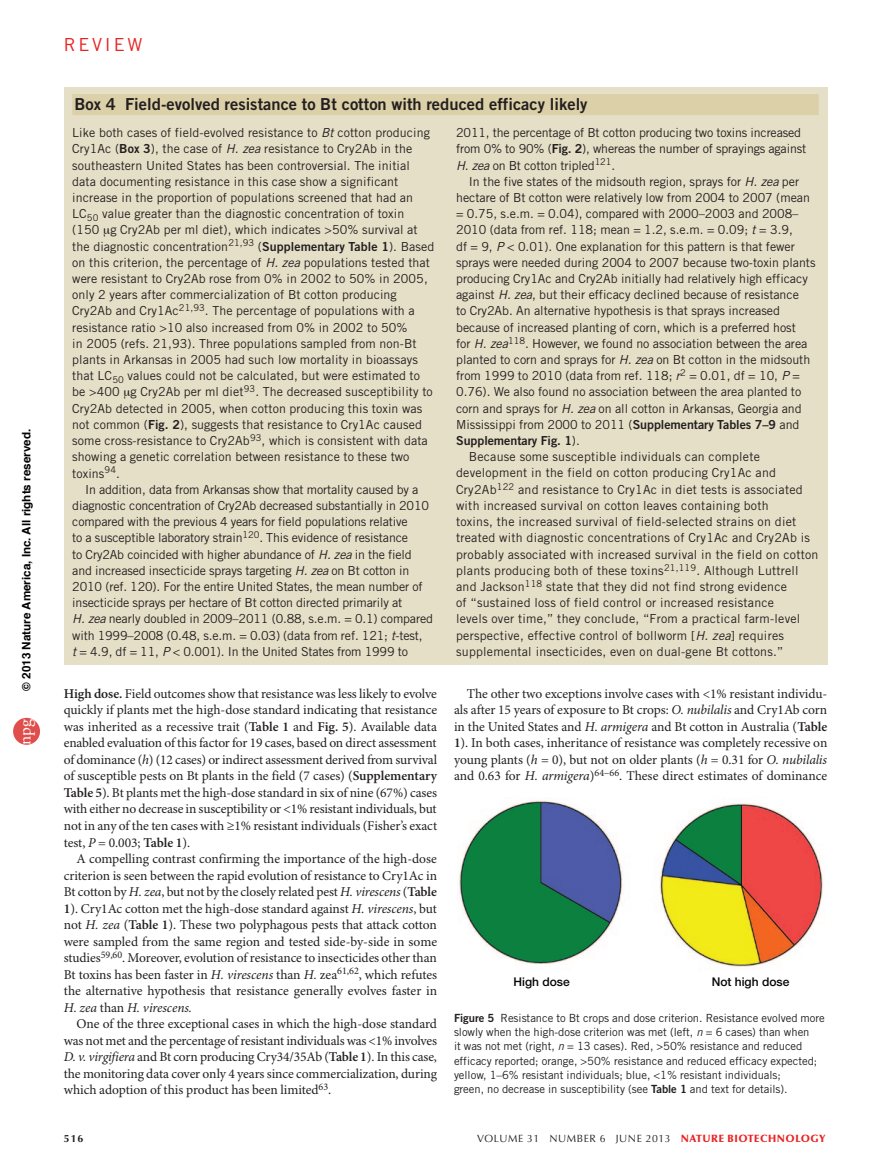
<style>
.page{position:relative;width:891px;height:1175px;background:#fff}
.page>*{position:absolute;margin:0;border:0;box-sizing:border-box;transform-origin:0 0}
.t1{font:18px "Trade Gothic LT Std";color:#ea2222}
.t2{font:17.4px "Adobe Garamond Pro";color:#fff}
.t3{font:16.5px "Trade Gothic LT Std Bd 2";color:#231f20}
.t4{font:13.5px/16.5px "Minion Pro";letter-spacing:-.005em;color:#231f20;text-align:justify}
.t5{font:12.45px/16.2px "Trade Gothic LT Std";letter-spacing:.005em;color:#231f20}
.t6{font:12.45px/16.2px "Trade Gothic LT Std";letter-spacing:-.015em;color:#231f20}
.t7{font:12.45px "Trade Gothic LT Std Bd 2";letter-spacing:-.005em;color:#231f20}
.t8{font:500 12px "Helvetica Neue LT Std";color:#040503}
.t9{font:700 11.7px "Helvetica";color:#000}
.t10{font:11.25px/14.2px "Trade Gothic LT Std";letter-spacing:-.005em;color:#231f20}
.t11{font:900 10.5px "Optima LT Std";letter-spacing:.05em;color:#ea2222}
.t12{font:10.5px "Optima LT Std";letter-spacing:.05em;color:#231f20}
.t13{font:700 10.5px "Optima LT Std";color:#231f20}
.s1{font-style:italic}
.s2{font-family:"Trade Gothic LT Std Bd 2"}
.s3{font-weight:600}
.s4{font-family:"Trade Gothic LT Std"}
.s5{font-weight:400;color:#231f20}
</style>
<div class="page">
<img style="left:459px;top:800px;width:364px;height:167px">
<div style="left:64px;top:87px;width:763px;height:578px;background:#e6dfc7"></div>
<div style="left:72px;top:94px;width:747px;height:21px;background:#dbd0a7"></div>
<div style="left:13px;top:718px;width:27px;height:26px;background:#df4e4a;border-radius:50%"></div>
<p class="t9" style="left:17px;top:690px;width:263px;rotate:-90deg">© 2013 Nature America, Inc. All rights reserved.</p>
<h2 class="t2" style="left:14px;top:744px;width:28px;rotate:-90deg">npg</h2>
<h1 class="t1" style="left:64px;top:34px;width:80px">review</h1>
<h3 class="t3" style="left:74px;top:94px;width:515px">Box 4 Field-evolved resistance to Bt cotton with reduced efficacy likely</h3>
<p class="t5" style="left:72px;top:124px;width:363px">Like both cases of field-evolved resistance to <span class="s1">Bt</span> cotton producing Cry1Ac (<span class="s2">Box 3</span>), the case of <span class="s1">H. zea</span> resistance to Cry2Ab in the southeastern United States has been controversial. The initial data documenting resistance in this case show a significant increase in the proportion of populations screened that had an LC<sub>50</sub> value greater than the diagnostic concentration of toxin (150 g Cry2Ab per ml diet), which indicates &gt;50% survival at the diagnostic concentration<sup>21,93</sup> (<span class="s2">Supplementary Table 1</span>). Based on this criterion, the percentage of <span class="s1">H. zea</span> populations tested that were resistant to Cry2Ab rose from 0% in 2002 to 50% in 2005, only 2 years after commercialization of Bt cotton producing Cry2Ab and Cry1Ac<sup>21,93</sup>. The percentage of populations with a resistance ratio &gt;10 also increased from 0% in 2002 to 50%<br>in 2005 (refs. 21,93). Three populations sampled from non-Bt plants in Arkansas in 2005 had such low mortality in bioassays that LC<sub>50</sub> values could not be calculated, but were estimated to be &gt;400 g Cry2Ab per ml diet<sup>93</sup>. The decreased susceptibility to Cry2Ab detected in 2005, when cotton producing this toxin was not common (<span class="s2">Fig. 2</span>), suggests that resistance to Cry1Ac caused some cross-resistance to Cry2Ab<sup>93</sup>, which is consistent with data showing a genetic correlation between resistance to these two toxins<sup>94</sup>.</p>
<p class="t6" style="left:72px;top:481px;width:362px;text-indent:13px">In addition, data from Arkansas show that mortality caused by a diagnostic concentration of Cry2Ab decreased substantially in 2010 compared with the previous 4 years for field populations relative<br>to a susceptible laboratory strain<sup>120</sup>. This evidence of resistance<br>to Cry2Ab coincided with higher abundance of <span class="s1">H. zea</span> in the field and increased insecticide sprays targeting <span class="s1">H. zea</span> on Bt cotton in 2010 (ref. 120). For the entire United States, the mean number of insecticide sprays per hectare of Bt cotton directed primarily at<br><span class="s1">H. zea</span> nearly doubled in 2009–2011 (0.88, s.e.m. = 0.1) compared with 1999–2008 (0.48, s.e.m. = 0.03) (data from ref. 121; <span class="s1">t</span>-test,<br><span class="s1">t</span> = 4.9, df = 11, <span class="s1">P</span> &lt; 0.001). In the United States from 1999 to</p>
<p class="t4" style="left:64px;top:686px;width:375px"><span class="s3">High dose.</span> Field outcomes show that resistance was less likely to evolve quickly if plants met the high-dose standard indicating that resistance was inherited as a recessive trait (<span class="s3">Table 1</span> and <span class="s3">Fig. 5</span>). Available data enabled evaluation of this factor for 19 cases, based on direct assessment of dominance (<span class="s1">h</span>) (12 cases) or indirect assessment derived from survival of susceptible pests on Bt plants in the field (7 cases) (<span class="s3">Supplementary Table 5</span>). Bt plants met the high-dose standard in six of nine (67%) cases with either no decrease in susceptibility or &lt;1% resistant individuals, but not in any of the ten cases with ≥1% resistant individuals (Fisher’s exact test, <span class="s1">P</span> = 0.003; <span class="s3">Table 1</span>).</p>
<p class="t4" style="left:64px;top:851px;width:375px;text-indent:13px">A compelling contrast confirming the importance of the high-dose criterion is seen between the rapid evolution of resistance to Cry1Ac in Bt cotton by <span class="s1">H. zea</span>, but not by the closely related pest <span class="s1">H. virescens</span> (<span class="s3">Table 1</span>). Cry1Ac cotton met the high-dose standard against <span class="s1">H. virescens</span>, but not <span class="s1">H. zea</span> (<span class="s3">Table 1</span>). These two polyphagous pests that attack cotton were sampled from the same region and tested side-by-side in some studies<sup>59,60</sup>. Moreover, evolution of resistance to insecticides other than Bt toxins has been faster in <span class="s1">H. virescens</span> than <span class="s1">H.</span> zea<sup>61,62</sup>, which refutes the alternative hypothesis that resistance generally evolves faster in <span class="s1">H. zea</span> than <span class="s1">H. virescens.</span></p>
<p class="t4" style="left:64px;top:1016px;width:375px;text-indent:13px">One of the three exceptional cases in which the high-dose standard was not met and the percentage of resistant individuals was &lt;1% involves <span class="s1">D. v. virgifiera</span> and Bt corn producing Cry34/35Ab (<span class="s3">Table 1</span>). In this case, the monitoring data cover only 4 years since commercialization, during which adoption of this product has been limited<sup>63</sup>.</p>
<p class="t6" style="left:456px;top:124px;width:352px">2011, the percentage of Bt cotton producing two toxins increased from 0% to 90% (<span class="s2">Fig. 2</span>), whereas the number of sprayings against<br><span class="s1">H. zea</span> on Bt cotton tripled<sup>121</sup>.</p>
<p class="t5" style="left:456px;top:173px;width:361px;text-indent:13px">In the five states of the midsouth region, sprays for <span class="s1">H. zea</span> per hectare of Bt cotton were relatively low from 2004 to 2007 (mean = 0.75, s.e.m. = 0.04), compared with 2000–2003 and 2008– 2010 (data from ref. 118; mean = 1.2, s.e.m. = 0.09; <span class="s1">t</span> = 3.9,<br>df = 9, <span class="s1">P</span> &lt; 0.01). One explanation for this pattern is that fewer sprays were needed during 2004 to 2007 because two-toxin plants producing Cry1Ac and Cry2Ab initially had relatively high efficacy against <span class="s1">H. zea</span>, but their efficacy declined because of resistance<br>to Cry2Ab. An alternative hypothesis is that sprays increased because of increased planting of corn, which is a preferred host<br>for <span class="s1">H. zea</span><sup>118</sup>. However, we found no association between the area planted to corn and sprays for <span class="s1">H. zea</span> on Bt cotton in the midsouth from 1999 to 2010 (data from ref. 118; <span class="s1">r</span><sup>2</sup> = 0.01, df = 10, <span class="s1">P</span> = 0.76). We also found no association between the area planted to corn and sprays for <span class="s1">H. zea</span> on all cotton in Arkansas, Georgia and Mississippi from 2000 to 2011 (<span class="s2">Supplementary Tables 7–9</span> and</p>
<p class="t7" style="left:456px;top:433px;width:125px">Supplementary Fig. 1<span class="s4">).</span></p>
<p class="t5" style="left:456px;top:448px;width:364px;text-indent:13px">Because some susceptible individuals can complete development in the field on cotton producing Cry1Ac and Cry2Ab<sup>122</sup> and resistance to Cry1Ac in diet tests is associated with increased survival on cotton leaves containing both<br>toxins, the increased survival of field-selected strains on diet treated with diagnostic concentrations of Cry1Ac and Cry2Ab is probably associated with increased survival in the field on cotton plants producing both of these toxins<sup>21,119</sup>. Although Luttrell and Jackson<sup>118</sup> state that they did not find strong evidence<br>of “sustained loss of field control or increased resistance<br>levels over time,” they conclude, “From a practical farm-level perspective, effective control of bollworm [<span class="s1">H. zea</span>] requires supplemental insecticides, even on dual-gene Bt cottons.”</p>
<p class="t4" style="left:454px;top:686px;width:375px;text-indent:13px">The other two exceptions involve cases with &lt;1% resistant individu&shy;als after 15 years of exposure to Bt crops: <span class="s1">O. nubilalis</span> and Cry1Ab corn in the United States and <span class="s1">H. armigera</span> and Bt cotton in Australia (<span class="s3">Table 1</span>). In both cases, inheritance of resistance was completely recessive on young plants (<span class="s1">h</span> = 0), but not on older plants (<span class="s1">h</span> = 0.31 for <span class="s1">O. nubilalis </span>and 0.63 for <span class="s1">H. armigera</span>)<sup>64–66</sup>. These direct estimates of dominance</p>
<p class="t8" style="left:513px;top:974px;width:58px">High dose</p>
<p class="t8" style="left:712px;top:974px;width:79px">Not high dose</p>
<p class="t10" style="left:454px;top:1010px;width:372px"><span class="s2">Figure 5</span> Resistance to Bt crops and dose criterion. Resistance evolved more slowly when the high-dose criterion was met (left, <span class="s1">n</span> = 6 cases) than when<br>it was not met (right, <span class="s1">n</span> = 13 cases). Red, &gt;50% resistance and reduced efficacy reported; orange, &gt;50% resistance and reduced efficacy expected; yellow, 1–6% resistant individuals; blue, &lt;1% resistant individuals;<br>green, no decrease in susceptibility (see <span class="s2">Table 1</span> and text for details).</p>
<p class="t13" style="left:64px;top:1132px;width:21px">516</p>
<p class="t12" style="left:477px;top:1132px;width:151px">VOLUME 31 NUMBER 6 JUNE</p>
<p class="t11" style="left:646px;top:1132px;width:182px"><span class="s5">2013</span> NATURE BIOTECHNOLOGY</p>
</div>
